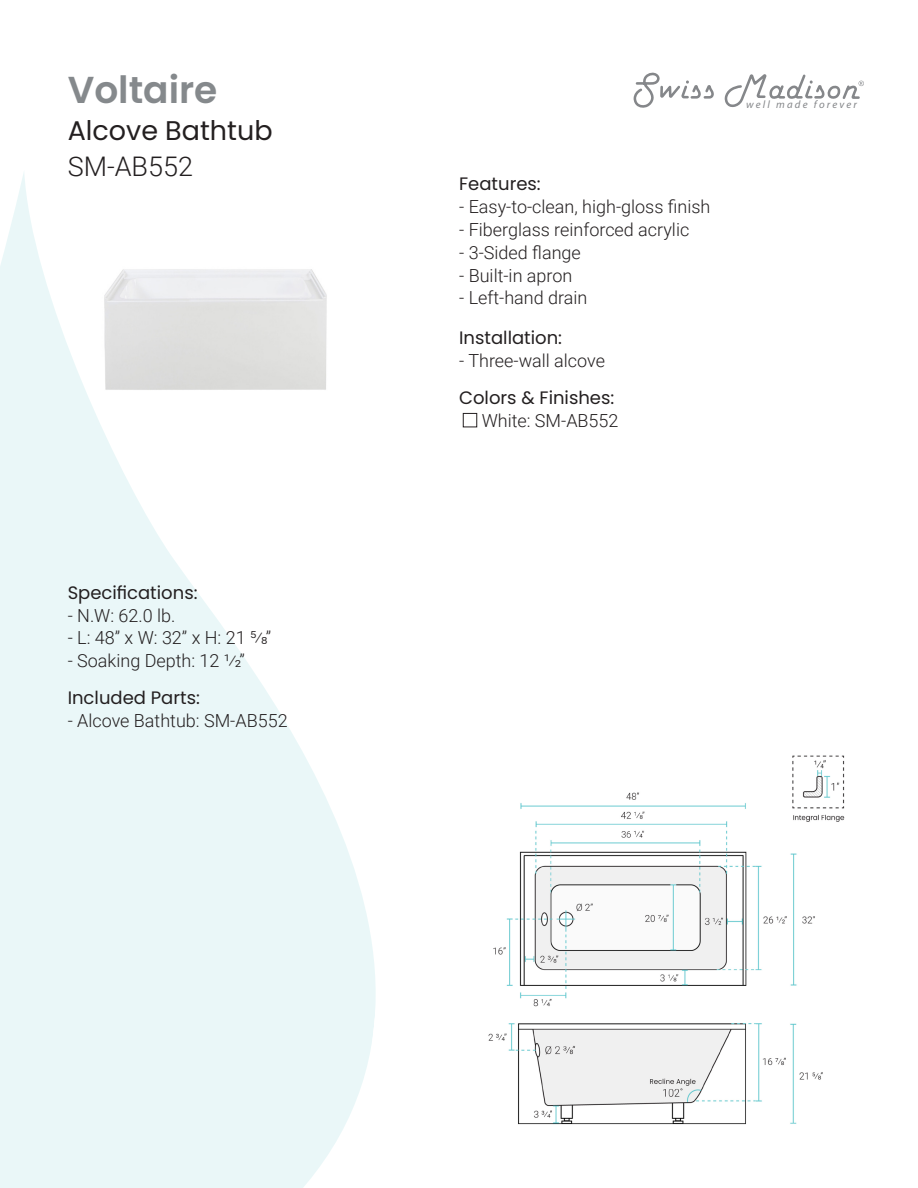
<style>
.page{position:relative;width:918px;height:1188px;background:#fff}
.page>*{position:absolute;margin:0;border:0;box-sizing:border-box;transform-origin:0 0}
.t1{font:600 37.5px "Poppins";color:#85898c}
.t2{font:27px "Poppins";color:#231f20}
.t3{font:300 27px "Roboto";color:#231f20}
.t4{font:300 18px "Roboto";color:#231f20}
.t5{font:18px "Poppins";color:#231f20}
.t6{font:italic 10.8px "Myriad Pro";letter-spacing:.2em;color:#85878a}
</style>
<div class="page">
<svg style="left:634px;top:73px;width:80px;height:35px"></svg>
<svg style="left:724px;top:74px;width:140px;height:33px"></svg>
<svg style="left:0;top:173px;width:376px;height:1015px;fill:#eaf7f8"></svg>
<img style="left:488px;top:755px;width:357px;height:370px">
<div style="left:463px;top:413px;width:14px;height:14px;border:1px solid #231f20"></div>
<div style="left:445px;top:733px;width:160px;height:50px;background:#fff"></div>
<p class="t1" style="left:68px;top:68px;width:151px">Voltaire</p>
<p class="t2" style="left:68px;top:114px;width:206px">Alcove Bathtub</p>
<p class="t3" style="left:68px;top:148px;width:127px">SM-AB552</p>
<p class="t5" style="left:68px;top:582px;width:131px">Specifications:</p>
<p class="t4" style="left:68px;top:603px;width:109px">- N.W: 62.0 lb.</p>
<p class="t4" style="left:68px;top:625px;width:205px">- L: 48” x W: 32” x H: 21 5/8”</p>
<p class="t4" style="left:68px;top:648px;width:179px">- Soaking Depth: 12 1/2”</p>
<p class="t5" style="left:68px;top:687px;width:134px">Included Parts:</p>
<p class="t4" style="left:68px;top:708px;width:221px">- Alcove Bathtub: SM-AB552</p>
<p class="t5" style="left:459px;top:174px;width:83px">Features:</p>
<p class="t4" style="left:459px;top:194px;width:253px">- Easy-to-clean, high-gloss finish</p>
<p class="t4" style="left:459px;top:217px;width:232px">- Fiberglass reinforced acrylic</p>
<p class="t4" style="left:459px;top:240px;width:123px">- 3-Sided flange</p>
<p class="t4" style="left:459px;top:263px;width:115px">- Built-in apron</p>
<p class="t4" style="left:459px;top:285px;width:130px">- Left-hand drain</p>
<p class="t5" style="left:459px;top:327px;width:104px">Installation:</p>
<p class="t4" style="left:459px;top:348px;width:147px">- Three-wall alcove</p>
<p class="t5" style="left:459px;top:387px;width:157px">Colors &amp; Finishes:</p>
<p class="t4" style="left:482px;top:408px;width:138px">White: SM-AB552</p>
<p class="t6" style="left:746px;top:98px;width:112px">well made forever</p>
</div>
